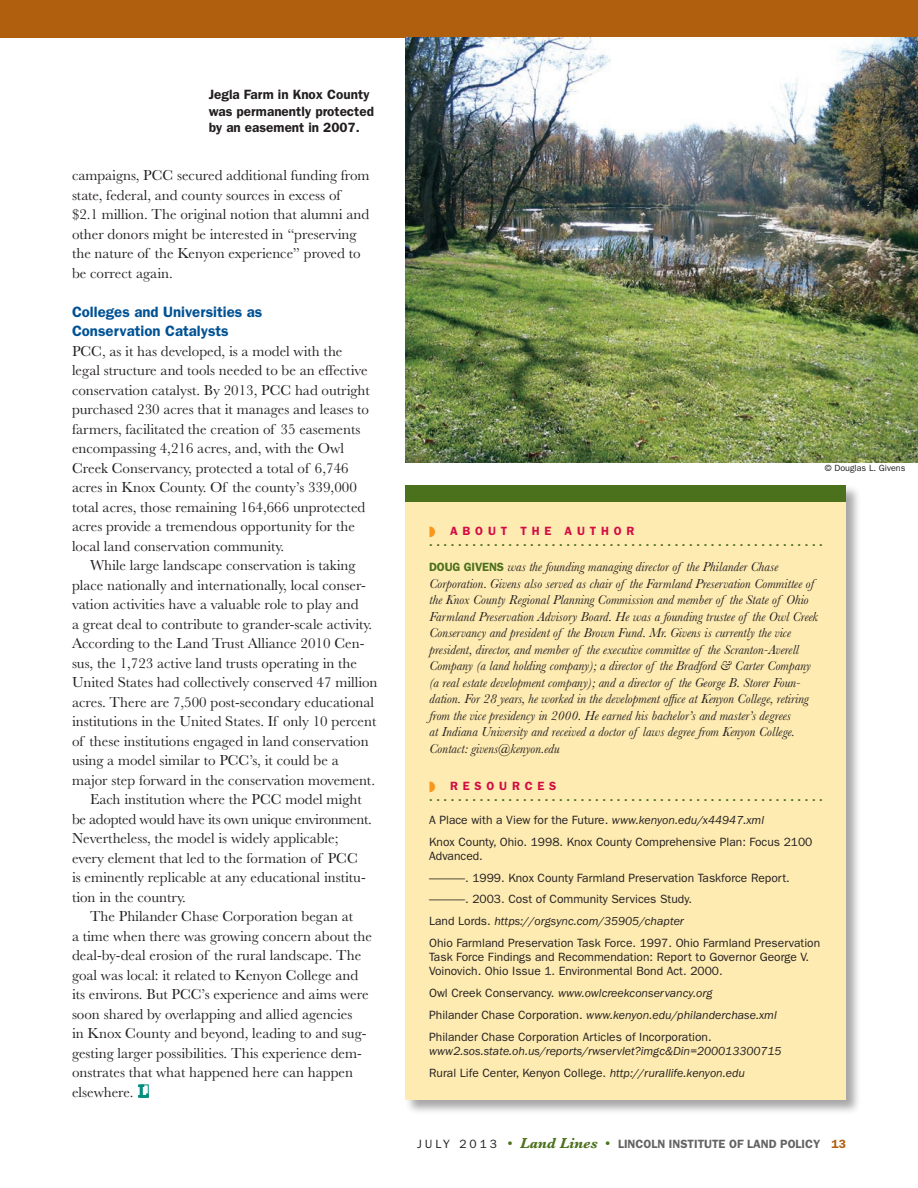
<style>
.page{position:relative;width:918px;height:1188px;background:#fff}
.page>*{position:absolute;margin:0;border:0;box-sizing:border-box;transform-origin:0 0}
.t1{font:15px/19.5px "Baskerville";color:#231f20}
.t2{font:600 15px/19.5px "ITC Franklin Gothic Std";color:#005294}
.t3{font:italic 13.5px/16.5px "Baskerville";color:#231f20}
.t4{font:600 13.5px/16.5px "ITC Franklin Gothic Std";color:#231f20}
.t5{font:12px/21.8px "ITC Franklin Gothic Std";color:#231f20}
.t6{font:600 12px/10.5px "ITC Franklin Gothic Std";letter-spacing:.4em;color:#4b711c}
.t7{font:italic 12px/21.8px "ITC Franklin Gothic Std";color:#231f20}
.t8{font:600 12px "ITC Franklin Gothic Std";color:#636366}
.t9{font:9px "ITC Franklin Gothic Std";color:#231f20}
.s1{color:#f7971d}
.s2{color:#d20d44}
.s3{font-family:"ITC Franklin Gothic Std";font-weight:600;font-style:normal;font-size:12px;color:#4b711c}
.s4{font-style:italic}
.s5{font-style:normal}
.s6{font-weight:400;color:#231f20}
.s7{font-family:"Baskerville";font-weight:400;font-size:15px;color:#4b711c}
.s8{font-family:"Baskerville";font-weight:700;font-style:italic;font-size:15px;color:#4b711c}
.s9{color:#b05f0f}
</style>
<div class="page">
<div style="left:0;top:0;width:918px;height:38px;background:#b05f0f"></div>
<div style="left:404px;top:485px;width:458px;height:631px;background:#231f20;opacity:.4"></div>
<div style="left:405px;top:485px;width:441px;height:615px;background:#feebb1"></div>
<div style="left:405px;top:485px;width:441px;height:17px;background:#4b711c"></div>
<svg style="left:138px;top:1084px;width:11px;height:14px"></svg>
<img style="left:405px;top:38px;width:513px;height:424px">
<p class="t4" style="left:209px;top:86px;width:167px">Jegla Farm in Knox County was permanently protected by an easement in 2007.</p>
<p class="t1" style="left:72px;top:166px;width:299px">campaigns, PCC secured additional funding from state, federal, and county sources in excess of $2.1 million. The original notion that alumni and other donors might be interested in “preserving the nature of the Kenyon experience” proved to be correct again.</p>
<p class="t2" style="left:72px;top:302px;width:192px">Colleges and Universities as<br>Conservation Catalysts</p>
<p class="t1" style="left:72px;top:341px;width:299px">PCC, as it has developed, is a model with the legal structure and tools needed to be an effective conservation catalyst. By 2013, PCC had outright purchased 230 acres that it manages and leases to farmers, facilitated the creation of 35 easements encompassing 4,216 acres, and, with the Owl Creek Conservancy, protected a total of 6,746 acres in Knox County. Of the county’s 339,000 total acres, those remaining 164,666 unprotected acres provide a tremendous opportunity for the local land conservation community.</p>
<p class="t1" style="left:90px;top:556px;width:267px">While large landscape conservation is taking</p>
<p class="t1" style="left:72px;top:575px;width:295px">place nationally and internationally, local conser-</p>
<p class="t1" style="left:72px;top:595px;width:288px">vation activities have a valuable role to play and</p>
<p class="t1" style="left:72px;top:614px;width:302px">a great deal to contribute to grander-scale activity.</p>
<p class="t1" style="left:72px;top:634px;width:294px">According to the Land Trust Alliance 2010 Cen-</p>
<p class="t1" style="left:72px;top:653px;width:287px">sus, the 1,723 active land trusts operating in the</p>
<p class="t1" style="left:72px;top:673px;width:307px">United States had collectively conserved 47 million</p>
<p class="t1" style="left:72px;top:692px;width:304px">acres. There are 7,500 post-secondary educational</p>
<p class="t1" style="left:72px;top:712px;width:306px">institutions in the United States. If only 10 percent</p>
<p class="t1" style="left:72px;top:731px;width:298px">of these institutions engaged in land conservation</p>
<p class="t1" style="left:72px;top:751px;width:268px">using a model similar to PCC’s, it could be a</p>
<p class="t1" style="left:72px;top:770px;width:305px">major step forward in the conservation movement.</p>
<p class="t1" style="left:90px;top:790px;width:273px">Each institution where the PCC model might</p>
<p class="t1" style="left:72px;top:809px;width:302px">be adopted would have its own unique environment.</p>
<p class="t1" style="left:72px;top:829px;width:268px">Nevertheless, the model is widely applicable;</p>
<p class="t1" style="left:72px;top:848px;width:287px">every element that led to the formation of PCC</p>
<p class="t1" style="left:72px;top:868px;width:295px">is eminently replicable at any educational institu-</p>
<p class="t1" style="left:72px;top:887px;width:115px">tion in the country.</p>
<p class="t1" style="left:90px;top:907px;width:265px">The Philander Chase Corporation began at</p>
<p class="t1" style="left:72px;top:926px;width:302px">a time when there was growing concern about the</p>
<p class="t1" style="left:72px;top:946px;width:291px">deal-by-deal erosion of the rural landscape. The</p>
<p class="t1" style="left:72px;top:965px;width:288px">goal was local: it related to Kenyon College and</p>
<p class="t1" style="left:72px;top:985px;width:298px">its environs. But PCC’s experience and aims were</p>
<p class="t1" style="left:72px;top:1004px;width:282px">soon shared by overlapping and allied agencies</p>
<p class="t1" style="left:72px;top:1024px;width:296px">in Knox County and beyond, leading to and sug-</p>
<p class="t1" style="left:72px;top:1043px;width:291px">gesting larger possibilities. This experience dem-</p>
<p class="t1" style="left:72px;top:1063px;width:283px">onstrates that what happened here can happen</p>
<p class="t1" style="left:72px;top:1082px;width:63px">elsewhere.</p>
<p class="t9" style="left:825px;top:463px;width:82px">© Douglas L. Givens</p>
<p class="t6" style="left:429px;top:526px;width:395px"><span class="s1">◗</span> <span class="s2">about the author<br></span>. . . . . . . . . . . . . . . . . . . . . . . . . . . . . . . . . . . . . . . . . . . . . . . . . . . . . . .</p>
<p class="t3" style="left:429px;top:559px;width:390px"><span class="s3">Doug Givens</span> was the founding managing director of the Philander Chase Corporation. Givens also served as chair of the Farmland Preservation Committee of the Knox County Regional Planning Commission and member of the State of Ohio Farmland Preservation Advisory Board. He was a founding trustee of the Owl Creek Conservancy and president of the Brown Fund. Mr. Givens is currently the vice president, director, and member of the executive committee of the Scranton-Averell Company (a land holding company); a director of the Bradford &amp; Carter Company (a real estate development company); and a director of the George B. Storer Foun&shy;dation. For 28 years, he worked in the development office at Kenyon College, retiring from the vice presidency in 2000. He earned his bachelor’s and master’s degrees<br>at Indiana University and received a doctor of laws degree from Kenyon College.<br>Contact: givens@kenyon.edu</p>
<p class="t6" style="left:429px;top:781px;width:395px"><span class="s1">◗</span> <span class="s2">resources<br></span>. . . . . . . . . . . . . . . . . . . . . . . . . . . . . . . . . . . . . . . . . . . . . . . . . . . . . . .</p>
<p class="t5" style="left:429px;top:809px;width:385px">A Place with a View for the Future. <span class="s4">www.kenyon.edu/x44947.xml<br></span>Knox County, Ohio. 1998. Knox County Comprehensive Plan: Focus 2100</p>
<p class="t5" style="left:429px;top:845px;width:393px">Advanced.<br>———. 1999. Knox County Farmland Preservation Taskforce Report. ———. 2003. Cost of Community Services Study.<br>Land Lords. <span class="s4">https://orgsync.com/35905/chapter<br></span>Ohio Farmland Preservation Task Force. 1997. Ohio Farmland Preservation</p>
<p class="t5" style="left:429px;top:950px;width:381px;line-height:14.2px">Task Force Findings and Recommendation: Report to Governor George V.<br>Voinovich. Ohio Issue 1. Environmental Bond Act. 2000.</p>
<p class="t5" style="left:429px;top:982px;width:349px">Owl Creek Conservancy. <span class="s4">www.owlcreekconservancy.org<br></span>Philander Chase Corporation. <span class="s4">www.kenyon.edu/philanderchase.xml<br></span>Philander Chase Corporation Articles of Incorporation.</p>
<p class="t7" style="left:429px;top:1040px;width:354px">www2.sos.state.oh.us/reports/rwservlet?imgc&amp;Din=200013300715<br><span class="s5">Rural Life Center, Kenyon College.</span> http://rurallife.kenyon.edu</p>
<p class="t5" style="left:417px;top:1133px;width:10px">jul</p>
<p class="t8" style="left:443px;top:1136px;width:404px"><span class="s6">y 2 0 1 3</span> <span class="s7">•</span> <span class="s8">Land Lines</span> <span class="s7">•</span> Lincoln Institute of Land Policy <span class="s9">13</span></p>
</div>
